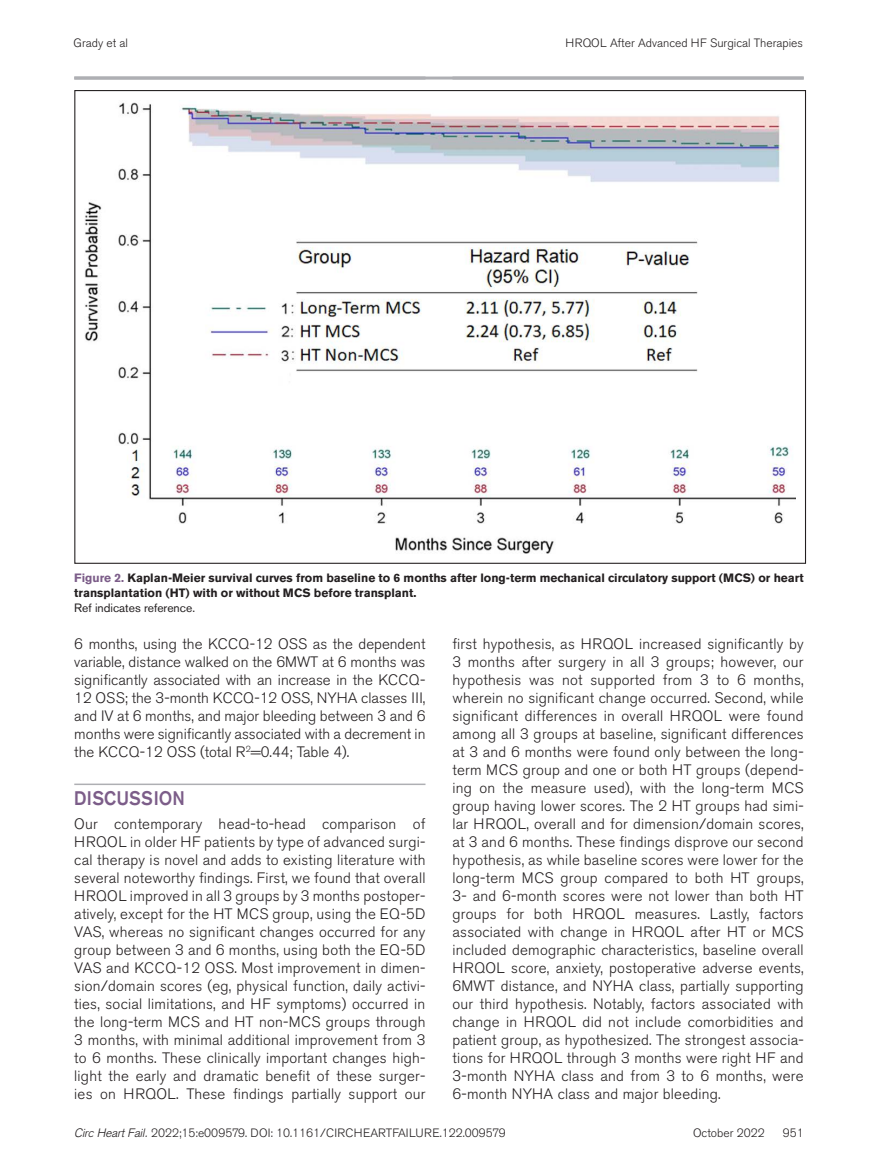
<style>
.page{position:relative;width:878px;height:1175px;background:#fff}
.page>*{position:absolute;margin:0;border:0;box-sizing:border-box;transform-origin:0 0}
.t1{font:500 19.5px "Akzidenz Grotesk BE";color:#7c5d89;scale:.9 1}
.t2{font:300 15px/18px "Akzidenz Grotesk BE";letter-spacing:.015em;color:#231f20;text-align:justify}
.t3{font:700 12px/15px "Akzidenz Grotesk BE";color:#231f20}
.t4{font:300 12px "Akzidenz Grotesk BE";color:#231f20}
.t5{font:12px "Akzidenz Grotesk BE";color:#231f20}
.s1{color:#7c5d89}
.s2{font-family:"Akzidenz Grotesk";font-style:italic}
</style>
<div class="page">
<hr style="left:74px;top:76px;width:729px;height:4px;background:#b9babe">
<hr style="left:74px;top:783px;width:351px;height:2px;background:#aeafb3">
<svg style="left:74px;top:90px;width:732px;height:474px"></svg>
<p class="t4" style="left:74px;top:36px;width:56px">Grady et al</p>
<p class="t4" style="left:565px;top:36px;width:239px">HRQOL After Advanced HF Surgical Therapies</p>
<p class="t3" style="left:74px;top:570px;width:731px"><span class="s1">Figure 2.</span> Kaplan-Meier survival curves from baseline to 6 months after long-term mechanical circulatory support (MCS) or heart transplantation (HT) with or without MCS before transplant.</p>
<p class="t5" style="left:74px;top:600px;width:122px">Ref indicates reference.</p>
<p class="t2" style="left:74px;top:634px;width:353px">6 months, using the KCCQ-12 OSS as the dependent variable, distance walked on the 6MWT at 6 months was significantly associated with an increase in the KCCQ-12 OSS; the 3-month KCCQ-12 OSS, NYHA classes III, and IV at 6 months, and major bleeding between 3 and 6 months were significantly associated with a decrement in the KCCQ-12 OSS (total R<sup>2</sup>=0.44; Table 4).</p>
<h1 class="t1" style="left:74px;top:785px;width:124px">DISCUSSION</h1>
<p class="t2" style="left:74px;top:814px;width:353px">Our contemporary head-to-head comparison of HRQOL in older HF patients by type of advanced surgi&shy;cal therapy is novel and adds to existing literature with several noteworthy findings. First, we found that overall HRQOL improved in all 3 groups by 3 months postoper&shy;atively, except for the HT MCS group, using the EQ-5D VAS, whereas no significant changes occurred for any group between 3 and 6 months, using both the EQ-5D VAS and KCCQ-12 OSS. Most improvement in dimen&shy;sion/domain scores (eg, physical function, daily activi&shy;ties, social limitations, and HF symptoms) occurred in the long-term MCS and HT non-MCS groups through 3 months, with minimal additional improvement from 3 to 6 months. These clinically important changes high&shy;light the early and dramatic benefit of these surger&shy;ies on HRQOL. These findings partially support our</p>
<p class="t2" style="left:452px;top:634px;width:353px">first hypothesis, as HRQOL increased significantly by 3 months after surgery in all 3 groups; however, our hypothesis was not supported from 3 to 6 months, wherein no significant change occurred. Second, while significant differences in overall HRQOL were found among all 3 groups at baseline, significant differences at 3 and 6 months were found only between the long&shy;term MCS group and one or both HT groups (depend&shy;ing on the measure used), with the long-term MCS group having lower scores. The 2 HT groups had simi&shy;lar HRQOL, overall and for dimension/domain scores, at 3 and 6 months. These findings disprove our second hypothesis, as while baseline scores were lower for the long-term MCS group compared to both HT groups, 3- and 6-month scores were not lower than both HT groups for both HRQOL measures. Lastly, factors associated with change in HRQOL after HT or MCS included demographic characteristics, baseline overall HRQOL score, anxiety, postoperative adverse events, 6MWT distance, and NYHA class, partially supporting our third hypothesis. Notably, factors associated with change in HRQOL did not include comorbidities and patient group, as hypothesized. The strongest associa&shy;tions for HRQOL through 3 months were right HF and 3-month NYHA class and from 3 to 6 months, were 6-month NYHA class and major bleeding.</p>
<p class="t4" style="left:74px;top:1126px;width:433px"><span class="s2">Circ Heart Fail.</span> 2022;15:e009579. DOI: 10.1161/CIRCHEARTFAILURE.122.009579</p>
<p class="t4" style="left:693px;top:1126px;width:73px">October 2022</p>
<p class="t4" style="left:782px;top:1126px;width:22px">951</p>
</div>
